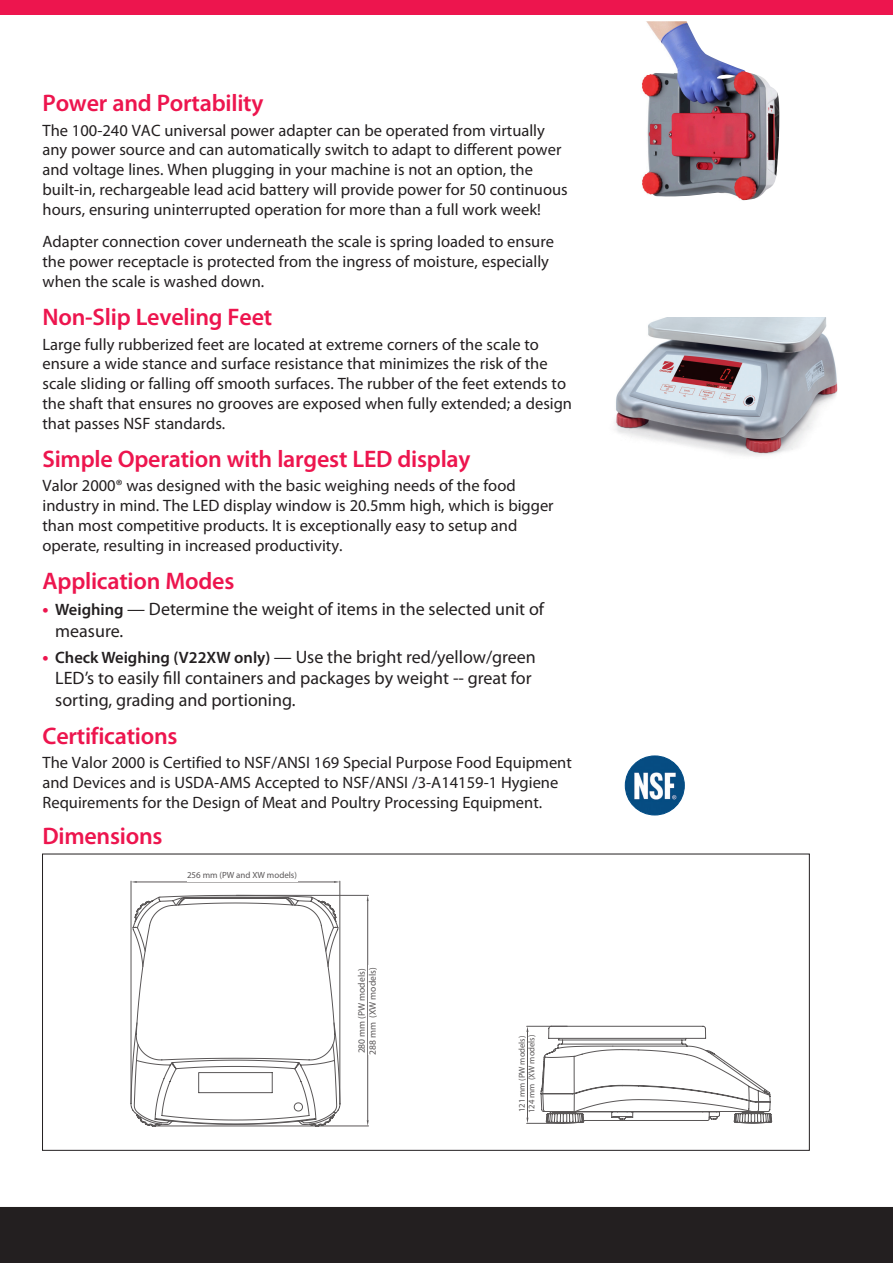
<style>
.page{position:relative;width:893px;height:1263px;background:#fff}
.page>*{position:absolute;margin:0;border:0;box-sizing:border-box;transform-origin:0 0}
.Interior_Paragraph_H{font:600 24px "Myriad Pro";letter-spacing:-.01em;color:#ed154e}
.t1{font:18px/21.6px "Myriad Pro";color:#231f20}
.Interior_Copy_Text{font:16.5px/19.8px "Myriad Pro";color:#231f20}
.t2{font:9.6px/10.8px "Myriad Pro";color:#231f20}
.t3{font:9px "Myriad Pro";color:#231f20}
.t4{font:8.55px/9.8px "Myriad Pro";color:#231f20}
.s1{font-weight:700;color:#ed154e}
.s2{font-weight:600;font-size:16.5px}
</style>
<div class="page">
<div style="left:0;top:0;width:893px;height:15px;background:#ed154e"></div>
<div style="left:0;top:1207px;width:893px;height:56px;background:#231f20"></div>
<svg style="left:130px;top:880px;width:239px;height:247px"></svg>
<div style="left:187px;top:871px;width:110px;height:10px;background:#fff"></div>
<div style="left:358px;top:966px;width:9px;height:87px;background:#fff"></div>
<div style="left:368px;top:965px;width:9px;height:90px;background:#fff"></div>
<svg style="left:526px;top:1025px;width:247px;height:99px"></svg>
<div style="left:528px;top:1033px;width:8px;height:80px;background:#fff"></div>
<img style="left:641px;top:21px;width:138px;height:180px">
<img style="left:625px;top:756px;width:59px;height:59px;border-radius:29px">
<div style="left:625px;top:755px;width:60px;height:60px;border:1px solid #024d86;border-radius:50%"></div>
<img style="left:615px;top:317px;width:223px;height:139px">
<p class="Interior_Paragraph_H" style="left:43px;top:88px;width:222px">Power and Portability</p>
<p class="Interior_Copy_Text" style="left:43px;top:120px;width:527px">The 100-240 VAC universal power adapter can be operated from virtually any power source and can automatically switch to adapt to different power and voltage lines. When plugging in your machine is not an option, the built-in, rechargeable lead acid battery will provide power for 50 continuous hours, ensuring uninterrupted operation for more than a full work week!</p>
<p class="Interior_Copy_Text" style="left:43px;top:232px;width:513px">Adapter connection cover underneath the scale is spring loaded to ensure the power receptacle is protected from the ingress of moisture, especially when the scale is washed down.</p>
<p class="Interior_Paragraph_H" style="left:43px;top:302px;width:231px">Non-Slip Leveling Feet</p>
<p class="Interior_Copy_Text" style="left:43px;top:334px;width:531px">Large fully rubberized feet are located at extreme corners of the scale to ensure a wide stance and surface resistance that minimizes the risk of the scale sliding or falling off smooth surfaces. The rubber of the feet extends to the shaft that ensures no grooves are exposed when fully extended; a design that passes NSF standards.</p>
<p class="Interior_Paragraph_H" style="left:43px;top:444px;width:430px">Simple Operation with largest LED display</p>
<p class="Interior_Copy_Text" style="left:43px;top:476px;width:513px">Valor 2000® was designed with the basic weighing needs of the food industry in mind. The LED display window is 20.5mm high, which is bigger than most competitive products. It is exceptionally easy to setup and operate, resulting in increased productivity.</p>
<p class="Interior_Paragraph_H" style="left:43px;top:566px;width:193px">Application Modes</p>
<p class="t1" style="left:55px;top:598px;width:490px;text-indent:-13px"><span class="s1">•</span> <span class="s2">Weighing</span> — Determine the weight of items in the selected unit of measure.</p>
<p class="t1" style="left:55px;top:645px;width:482px;text-indent:-13px"><span class="s1">•</span> <span class="s2">Check Weighing (V22XW only)</span> — Use the bright red/yellow/green<br>LED’s to easily fill containers and packages by weight -- great for sorting, grading and portioning.</p>
<p class="Interior_Paragraph_H" style="left:43px;top:721px;width:137px">Certifications</p>
<p class="Interior_Copy_Text" style="left:43px;top:753px;width:531px">The Valor 2000 is Certified to NSF/ANSI 169 Special Purpose Food Equipment and Devices and is USDA-AMS Accepted to NSF/ANSI /3-A14159-1 Hygiene<br>Requirements for the Design of Meat and Poultry Processing Equipment.</p>
<p class="Interior_Paragraph_H" style="left:42px;top:820px;width:122px">Dimensions</p>
<p class="t3" style="left:187px;top:869px;width:112px">256 mm (PW and XW models)</p>
<p class="t2" style="left:356px;top:1055px;width:89px;rotate:-90deg">280 mm (PW models)<br>288 mm (XW models)</p>
<p class="t4" style="left:517px;top:1113px;width:80px;rotate:-90deg">121 mm (PW models)<br>124 mm (XW models)</p>
</div>
